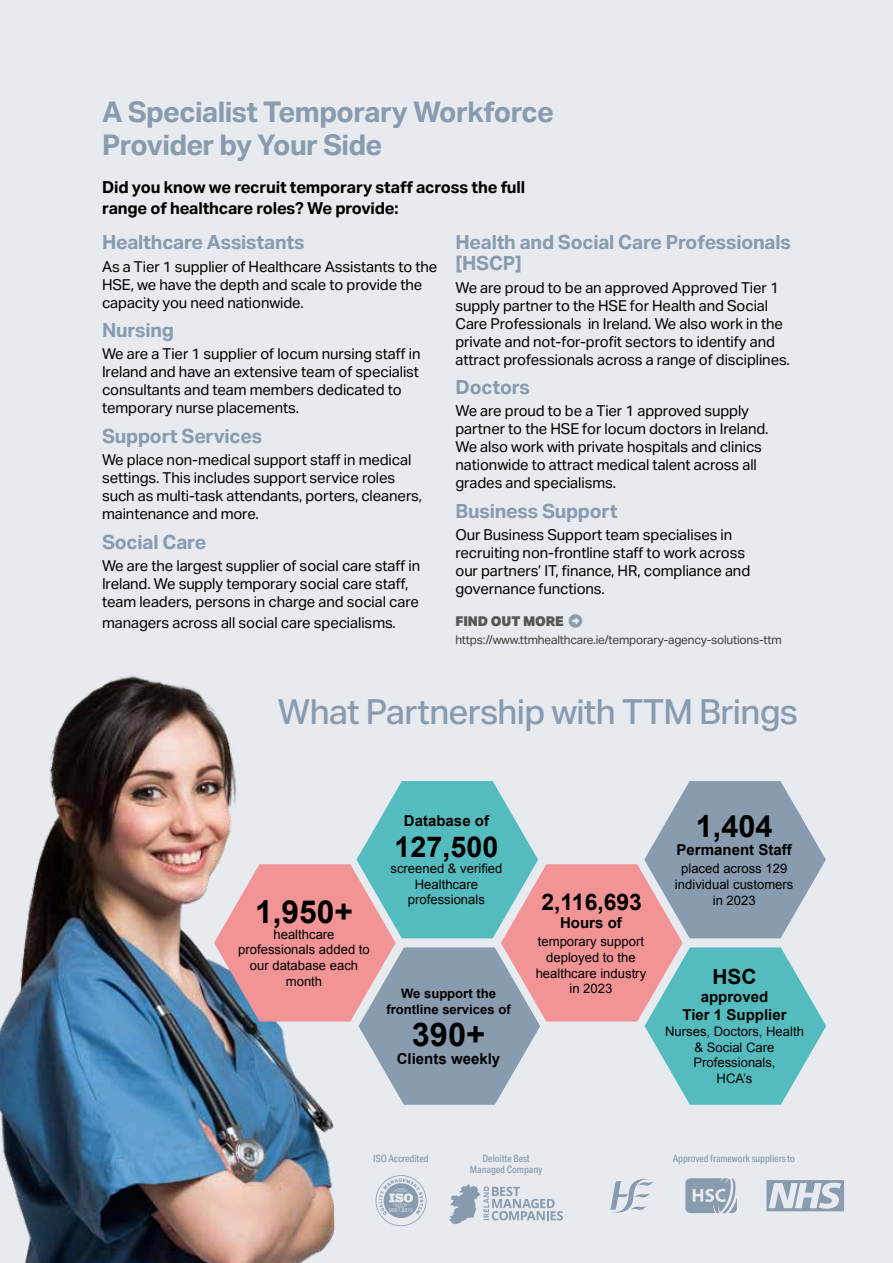
<style>
.page{position:relative;width:893px;height:1263px;background:#e7ebef}
.page>*{position:absolute;margin:0;border:0;box-sizing:border-box;transform-origin:0 0}
.t1{font:500 34.5px "Aktiv Grotesk";letter-spacing:-.02em;color:#889baf}
.t2{font:700 32.7px "Arial";color:#000}
.t3{font:700 31.8px "Arial";color:#000}
.t4{font:700 30.75px "Arial";color:#000}
.t5{font:700 28.8px "Arial";color:#000}
.t6{font:700 28.5px/33px "Aktiv Grotesk";letter-spacing:-.02em;color:#889baf}
.t7{font:700 22.8px "Arial";color:#000}
.t8{font:700 20.85px "Arial";color:#000}
.t9{font:700 19.5px/21px "Aktiv Grotesk";letter-spacing:-.01em;color:#889baf}
.t10{font:700 16.5px/21px "Aktiv Grotesk";letter-spacing:-.01em;color:#000}
.t11{font:15px/18px "Aktiv Grotesk";letter-spacing:-.01em;color:#000}
.t12{font:700 15px/18px "Arial";color:#000;text-align:center}
.t13{font:900 13.5px "Aktiv Grotesk";letter-spacing:-.01em;color:#575756}
.t14{font:13.05px/15.8px "Arial";color:#000;text-align:center}
.t15{font:700 13.05px/15.8px "Arial";color:#000;text-align:center}
.t16{font:12px "Aktiv Grotesk";letter-spacing:-.02em;color:#3c3c3b}
.t17{font:500 10.2px/11.2px "Aktiv Grotesk Cd";letter-spacing:-.01em;color:#889baf;text-align:center}
.s1{color:#889baf}
</style>
<div class="page">
<img style="left:0;top:675px;width:334px;height:588px">
<svg style="left:449px;top:1184px;width:114px;height:40px"></svg>
<svg style="left:376px;top:1175px;width:51px;height:51px"></svg>
<svg style="left:214px;top:781px;width:612px;height:324px"></svg>
<svg style="left:685px;top:1178px;width:52px;height:35px"></svg>
<svg style="left:766px;top:1180px;width:78px;height:31px"></svg>
<svg style="left:610px;top:1178px;width:43px;height:35px"></svg>
<h3 class="t6" style="left:102px;top:96px;width:453px">A Specialist Temporary Workforce<br>Provider by Your Side</h3>
<p class="t10" style="left:102px;top:177px;width:424px">Did you know we recruit temporary staff across the full range of healthcare roles? We provide:</p>
<h3 class="t9" style="left:102px;top:232px;width:204px">Healthcare Assistants</h3>
<p class="t11" style="left:102px;top:257px;width:337px">As a Tier 1 supplier of Healthcare Assistants to the<br>HSE, we have the depth and scale to provide the capacity you need nationwide.</p>
<h3 class="t9" style="left:102px;top:320px;width:73px">Nursing</h3>
<p class="t11" style="left:102px;top:345px;width:320px">We are a Tier 1 supplier of locum nursing staff in Ireland and have an extensive team of specialist consultants and team members dedicated to temporary nurse placements.</p>
<h3 class="t9" style="left:102px;top:426px;width:162px">Support Services</h3>
<p class="t11" style="left:102px;top:451px;width:322px">We place non-medical support staff in medical settings. This includes support service roles such as multi-task attendants, porters, cleaners, maintenance and more.</p>
<h3 class="t9" style="left:102px;top:531px;width:106px">Social Care</h3>
<p class="t11" style="left:102px;top:557px;width:320px">We are the largest supplier of social care staff in<br>Ireland. We supply temporary social care staff, team leaders, persons in charge and social care</p>
<p class="t11" style="left:102px;top:614px;width:295px">managers across all social care specialisms.</p>
<h3 class="t9" style="left:455px;top:232px;width:337px">Health and Social Care Professionals [HSCP]</h3>
<p class="t11" style="left:455px;top:278px;width:336px">We are proud to be an approved Approved Tier 1 supply partner to the HSE for Health and Social Care Professionals in Ireland. We also work in the private and not-for-profit sectors to identify and attract professionals across a range of disciplines.</p>
<h3 class="t9" style="left:455px;top:377px;width:76px">Doctors</h3>
<p class="t11" style="left:455px;top:402px;width:315px">We are proud to be a Tier 1 approved supply partner to the HSE for locum doctors in Ireland.<br>We also work with private hospitals and clinics nationwide to attract medical talent across all grades and specialisms.</p>
<h3 class="t9" style="left:455px;top:501px;width:164px">Business Support</h3>
<p class="t11" style="left:455px;top:526px;width:296px">Our Business Support team specialises in recruiting non-frontline staff to work across our partners’ IT, finance, HR, compliance and governance functions.</p>
<p class="t13" style="left:455px;top:613px;width:129px">FIND OUT MORE <span class="s1">★</span></p>
<p class="t16" style="left:455px;top:633px;width:328px">https://www.ttmhealthcare.ie/temporary-agency-solutions-ttm</p>
<h1 class="t1" style="left:278px;top:692px;width:521px">What Partnership with TTM Brings</h1>
<h3 class="t3" style="left:255px;top:891px;width:100px">1,950+</h3>
<p class="t14" style="left:238px;top:926px;width:133px">healthcare professionals added to our database each month</p>
<p class="t12" style="left:404px;top:812px;width:87px">Database of</p>
<h3 class="t5" style="left:394px;top:828px;width:105px">127,500</h3>
<p class="t14" style="left:390px;top:861px;width:113px">screened &amp; verified<br>Healthcare professionals</p>
<p class="t15" style="left:386px;top:986px;width:126px">We support the frontline services of</p>
<h2 class="t2" style="left:412px;top:1013px;width:75px">390+</h2>
<p class="t12" style="left:397px;top:1050px;width:105px">Clients weekly</p>
<h3 class="t7" style="left:541px;top:887px;width:102px">2,116,693</h3>
<p class="t12" style="left:560px;top:914px;width:63px">Hours of</p>
<p class="t14" style="left:536px;top:934px;width:112px">temporary support deployed to the healthcare industry in 2023</p>
<h3 class="t4" style="left:696px;top:806px;width:78px">1,404</h3>
<p class="t12" style="left:677px;top:841px;width:117px">Permanent Staff</p>
<p class="t14" style="left:675px;top:861px;width:120px">placed across 129 individual customers in 2023</p>
<h3 class="t8" style="left:712px;top:963px;width:46px">HSC</h3>
<p class="t12" style="left:682px;top:988px;width:106px">approved<br>Tier 1 Supplier</p>
<p class="t14" style="left:665px;top:1024px;width:140px">Nurses, Doctors, Health &amp; Social Care<br>Professionals,<br>HCA’s</p>
<p class="t17" style="left:373px;top:1152px;width:57px">ISO Accredited</p>
<p class="t17" style="left:470px;top:1152px;width:74px">Deloitte Best<br>Managed Company</p>
<p class="t17" style="left:673px;top:1152px;width:123px">Approved framework suppliers to</p>
</div>
